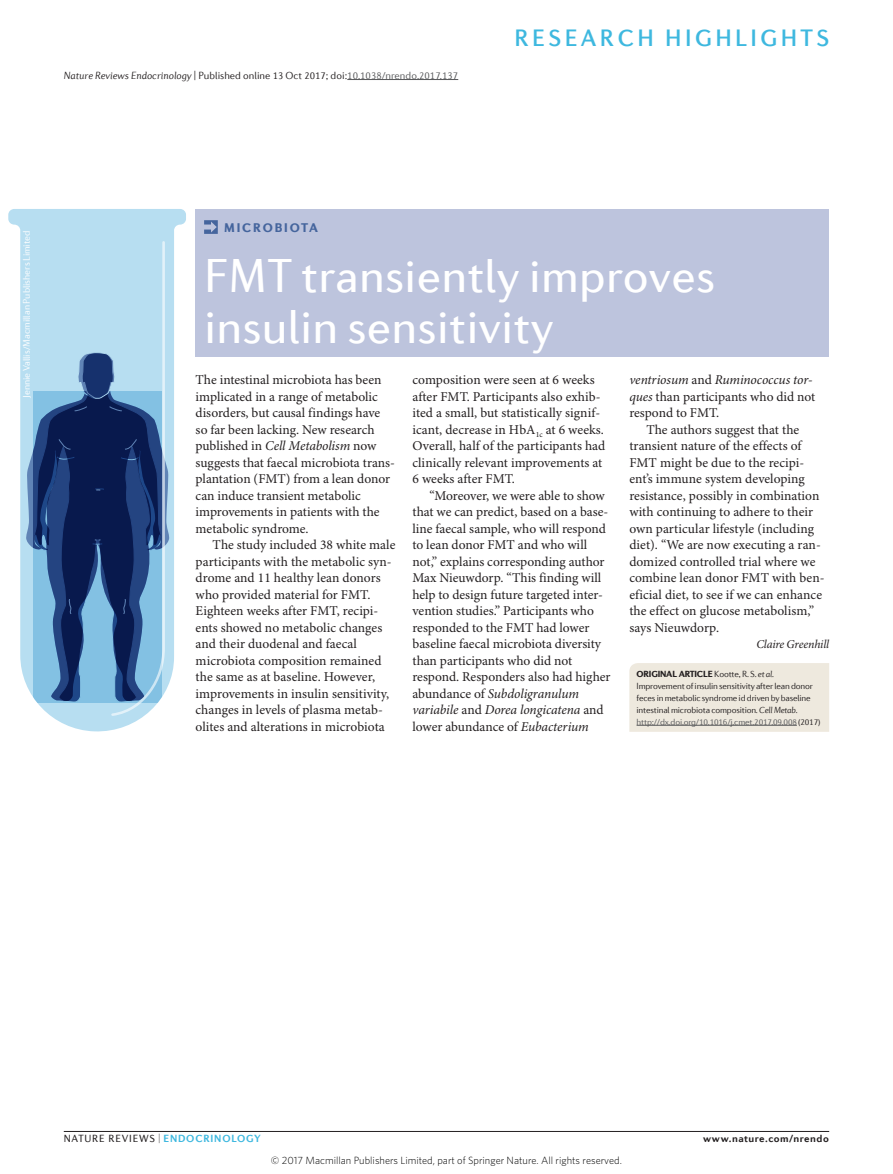
<style>
.page{position:relative;width:893px;height:1174px;background:#fff}
.page>*{position:absolute;margin:0;border:0;box-sizing:border-box;transform-origin:0 0}
.Title_large{font:48px/51px "Diverda Sans Com";letter-spacing:.005em;color:#fff}
.t1{font:500 24px "Diverda Sans Com";letter-spacing:.14em;color:#3eb8df}
.Body_text{font:13.5px/16.5px "Minion Pro";color:#231f20}
.Body_first{font:13.5px/16.5px "Minion Pro";color:#231f20}
.Strapline{font:900 12.75px "Diverda Sans Com";letter-spacing:.14em;color:#45659d}
.Author{font:italic 12px "Minion Pro";letter-spacing:-.015em;color:#231f20}
.AOP_line{font:300 10.5px "Diverda Sans Com";color:#231f20}
.t2{font:300 10.5px "Whitney";color:#000}
.t3{font:10.5px "Diverda Sans Com";letter-spacing:.075em;color:#231f20}
.t4{font:700 10.5px "Diverda Sans Com";letter-spacing:.045em;color:#231f20}
.Credit_line{font:300 9.75px "Diverda Sans Com";letter-spacing:-.005em;color:#fff}
.Info_box_text{font:300 9px/12px "Diverda Sans Com";letter-spacing:-.02em;color:#231f20}
.s1{font-style:italic}
.s2{color:#57585a}
.s3{font-weight:900}
.s4{font-weight:700;color:#3eb8df}
</style>
<div class="page">
<hr style="left:64px;top:1131px;width:765px;height:1px;background:#231f20">
<svg style="left:8px;top:209px;width:178px;height:523px"></svg>
<svg style="left:26px;top:389px;width:143px;height:312px;background:#a3c9e3"></svg>
<svg style="left:34px;top:241px;width:131px;height:475px;background:#6184ab"></svg>
<div style="left:196px;top:209px;width:633px;height:148px;background:#bdc4dd"></div>
<svg style="left:204px;top:220px;width:14px;height:14px"></svg>
<div style="left:629px;top:663px;width:200px;height:69px;background:#eee9de"></div>
<hr style="left:637px;top:725px;width:160px;height:1px;background:#57585a">
<hr style="left:347px;top:79px;width:111px;height:1px;background:#57585a">
<p class="AOP_line" style="left:64px;top:69px;width:396px"><span class="s1">Nature Reviews Endocrinology</span> | Published online 13 Oct 2017; doi:<span class="s2">10.1038/nrendo.2017.137</span></p>
<h2 class="t1" style="left:514px;top:24px;width:316px">RESEARCH HIGHLIGHTS</h2>
<p class="Credit_line" style="left:21px;top:398px;width:169px;rotate:-90deg">Jennie Vallis/Macmillan Publishers Limited</p>
<p class="Strapline" style="left:224px;top:220px;width:95px">MICROBIOTA</p>
<p class="Title_large" style="left:204px;top:250px;width:512px">FMT transiently improves insulin sensitivity</p>
<p class="Body_first" style="left:196px;top:372px;width:201px">The intestinal microbiota has been implicated in a range of metabolic disorders, but causal findings have so far been lacking. New research published in <span class="s1">Cell Metabolism</span> now suggests that faecal microbiota trans&shy;plantation (FMT) from a lean donor can induce transient metabolic improvements in patients with the metabolic syndrome.</p>
<p class="Body_text" style="left:196px;top:537px;width:201px;text-indent:17px">The study included 38 white male participants with the metabolic syn&shy;drome and 11 healthy lean donors who provided material for FMT.<br>Eighteen weeks after FMT, recipi&shy;ents showed no metabolic changes and their duodenal and faecal microbiota composition remained the same as at baseline. However, improvements in insulin sensitivity, changes in levels of plasma metab&shy;olites and alterations in microbiota</p>
<p class="Body_text" style="left:412px;top:372px;width:194px">composition were seen at 6 weeks after FMT. Participants also exhib&shy;ited a small, but statistically signif&shy;icant, decrease in HbA<sub>1c</sub> at 6 weeks.<br>Overall, half of the participants had clinically relevant improvements at 6 weeks after FMT.</p>
<p class="Body_text" style="left:412px;top:488px;width:200px;text-indent:17px">“Moreover, we were able to show that we can predict, based on a base&shy;line faecal sample, who will respond to lean donor FMT and who will not,” explains corresponding author Max Nieuwdorp. “This finding will help to design future targeted inter&shy;vention studies.” Participants who responded to the FMT had lower baseline faecal microbiota diversity than participants who did not respond. Responders also had higher abundance of <span class="s1">Subdoligranulum variabile</span> and <span class="s1">Dorea longicatena</span> and lower abundance of <span class="s1">Eubacterium</span></p>
<p class="Body_text" style="left:629px;top:372px;width:188px"><span class="s1">ventriosum</span> and <span class="s1">Ruminococcus tor&shy;ques</span> than participants who did not respond to FMT.</p>
<p class="Body_text" style="left:629px;top:422px;width:197px;text-indent:17px">The authors suggest that the transient nature of the effects of<br>FMT might be due to the recipi&shy;ent’s immune system developing resistance, possibly in combination with continuing to adhere to their own particular lifestyle (including diet). “We are now executing a ran&shy;domized controlled trial where we combine lean donor FMT with ben&shy;eficial diet, to see if we can enhance the effect on glucose metabolism,” says Nieuwdorp.</p>
<p class="Author" style="left:756px;top:637px;width:74px">Claire Greenhill</p>
<p class="Info_box_text" style="left:637px;top:667px;width:185px"><span class="s3">ORIGINAL ARTICLE</span> Kootte, R. S. <span class="s1">et al.<br></span>Improvement of insulin sensitivity after lean donor feces in metabolic syndrome id driven by baseline intestinal microbiota composition. <span class="s1">Cell Metab. </span><span class="s2">http://dx.doi.org/10.1016/j.cmet.2017.09.008</span> (2017)</p>
<p class="t3" style="left:64px;top:1132px;width:199px">NATURE REVIEWS | <span class="s4">ENDOCRINOLOGY</span></p>
<p class="t4" style="left:703px;top:1132px;width:127px">www.nature.com/nrendo</p>
<p class="t2" style="left:271px;top:1153px;width:352px">© 2017 Macmillan Publishers Limited, part of Springer Nature. All rights reserved.</p>
</div>
